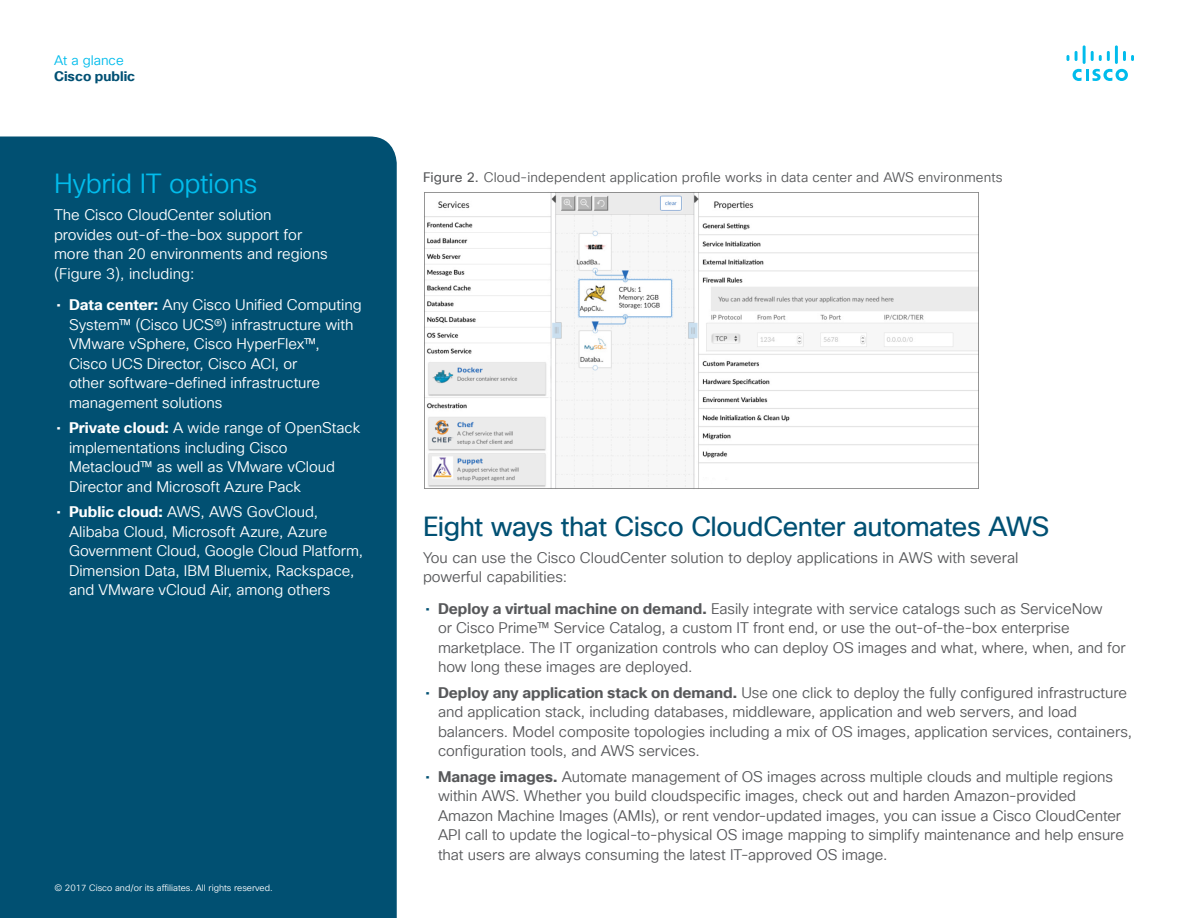
<style>
.page{position:relative;width:1188px;height:918px;background:#fff}
.page>*{position:absolute;margin:0;border:0;box-sizing:border-box;transform-origin:0 0}
.Subhead2_Indigo{font:27px "Cisco Sans TT";letter-spacing:-.015em;color:#005073}
.Subhead2_Blue{font:27px "Cisco Sans TT Light";letter-spacing:-.015em;color:#01bcec}
.Body{font:15px/19.5px "Cisco Sans TT Light";letter-spacing:-.005em;color:#57585a}
.Body_White{font:15px/19.5px "Cisco Sans TT Light";letter-spacing:-.005em;color:#fff}
.FigureCaption{font:13.5px "Cisco Sans TT Light";letter-spacing:.01em;color:#57585a}
.t1{font:700 13.5px "Cisco Sans TT";color:#005073}
.t2{font:13.5px "Cisco Sans TT Light";color:#01bcec}
.Footer_white{font:9px "Cisco Sans TT Light";color:#fff}
.s1{font-family:"Cisco Sans TT"}
.s2{font-family:"Cisco Sans TT";font-weight:700}
.s3{font-family:"Cisco Sans TT";color:#005073}
</style>
<div class="page">
<svg style="left:1073px;top:69px;width:55px;height:12px"></svg>
<svg style="left:1067px;top:55px;width:2px;height:6px"></svg>
<svg style="left:1075px;top:51px;width:3px;height:10px"></svg>
<hr style="left:1083px;top:45px;width:3px;height:19px;background:#01bcec">
<svg style="left:1091px;top:51px;width:19px;height:10px"></svg>
<hr style="left:1115px;top:45px;width:3px;height:19px;background:#01bcec">
<svg style="left:1123px;top:51px;width:11px;height:10px"></svg>
<div style="left:0;top:136px;width:397px;height:782px;background:#015072"></div>
<img style="left:424px;top:192px;width:555px;height:297px">
<p class="t2" style="left:54px;top:51px;width:71px">At a glance</p>
<p class="t1" style="left:54px;top:67px;width:83px">Cisco public</p>
<p class="Subhead2_Blue" style="left:54px;top:166px;width:205px">Hybrid IT options</p>
<p class="Body_White" style="left:54px;top:206px;width:275px">The Cisco CloudCenter solution provides out-of-the-box support for more than 20 environments and regions (Figure 3), including:</p>
<p class="Body_White" style="left:69px;top:296px;width:294px;text-indent:-13px"><span class="s1">•</span> <span class="s2">Data center:</span> Any Cisco Unified Computing System™ (Cisco UCS®) infrastructure with VMware vSphere, Cisco HyperFlex™, Cisco UCS Director, Cisco ACI, or<br>other software-defined infrastructure management solutions</p>
<p class="Body_White" style="left:69px;top:419px;width:293px;text-indent:-13px"><span class="s1">•</span> <span class="s2">Private cloud:</span> A wide range of OpenStack implementations including Cisco Metacloud™ as well as VMware vCloud Director and Microsoft Azure Pack</p>
<p class="Body_White" style="left:69px;top:503px;width:296px;text-indent:-13px"><span class="s1">•</span> <span class="s2">Public cloud:</span> AWS, AWS GovCloud, Alibaba Cloud, Microsoft Azure, Azure Government Cloud, Google Cloud Platform, Dimension Data, IBM Bluemix, Rackspace, and VMware vCloud Air, among others</p>
<p class="Footer_white" style="left:54px;top:882px;width:220px">© 2017 Cisco and/or its affiliates. All rights reserved.</p>
<p class="FigureCaption" style="left:423px;top:169px;width:581px"><span class="s1">Figure 2.</span> Cloud-independent application profile works in data center and AWS environments</p>
<p class="Subhead2_Indigo" style="left:423px;top:509px;width:628px">Eight ways that Cisco CloudCenter automates AWS</p>
<p class="Body" style="left:423px;top:548px;width:597px">You can use the Cisco CloudCenter solution to deploy applications in AWS with several powerful capabilities:</p>
<p class="Body" style="left:438px;top:599px;width:689px;text-indent:-13px"><span class="s3">•</span> <span class="s2">Deploy a virtual machine on demand.</span> Easily integrate with service catalogs such as ServiceNow<br>or Cisco Prime™ Service Catalog, a custom IT front end, or use the out-of-the-box enterprise marketplace. The IT organization controls who can deploy OS images and what, where, when, and for how long these images are deployed.</p>
<p class="Body" style="left:438px;top:683px;width:696px;text-indent:-13px"><span class="s3">•</span> <span class="s2">Deploy any application stack on demand.</span> Use one click to deploy the fully configured infrastructure and application stack, including databases, middleware, application and web servers, and load balancers. Model composite topologies including a mix of OS images, application services, containers, configuration tools, and AWS services.</p>
<p class="Body" style="left:438px;top:767px;width:688px;text-indent:-13px"><span class="s3">•</span> <span class="s2">Manage images.</span> Automate management of OS images across multiple clouds and multiple regions within AWS. Whether you build cloudspecific images, check out and harden Amazon-provided Amazon Machine Images (AMIs), or rent vendor-updated images, you can issue a Cisco CloudCenter API call to update the logical-to-physical OS image mapping to simplify maintenance and help ensure that users are always consuming the latest IT-approved OS image.</p>
</div>
